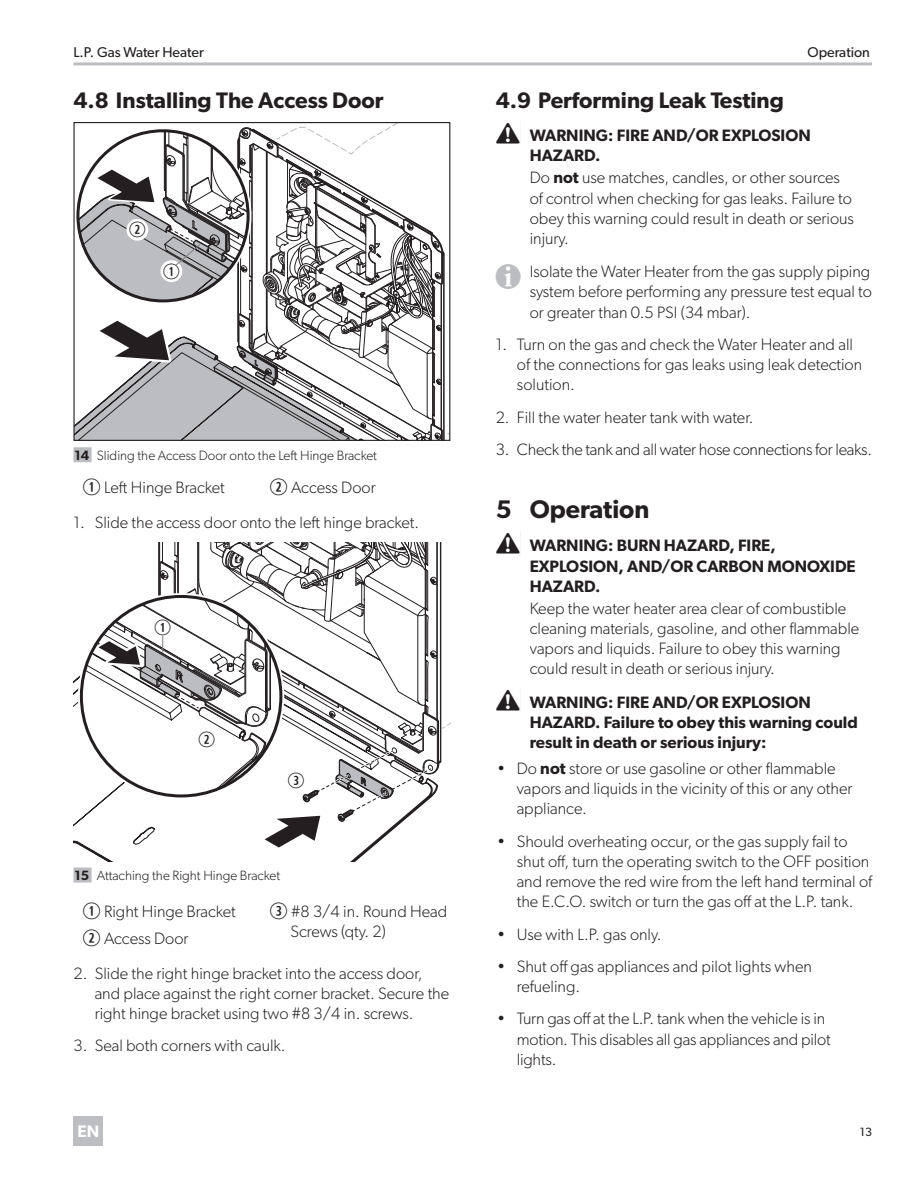
<style>
.page{position:relative;width:918px;height:1188px;background:#fff}
.page>*{position:absolute;margin:0;border:0;box-sizing:border-box;transform-origin:0 0}
.t1{font:600 25.5px "Gibson";color:#231f20}
.t2{font:600 22.5px "Gibson";color:#231f20}
.CalloutList{font:22.5px "Combi Numerals";color:#231f20}
.Callout{font:21px "Combi Numerals";color:#231f20}
.t3{font:600 16.65px "Gibson";color:#fff}
.Safety_D_W_C-Body{font:300 16.5px/20.2px "Gibson";color:#231f20}
.t4{font:600 16.5px/20.2px "Gibson";color:#231f20}
.CalloutList-2{font:300 16.5px "Gibson";color:#231f20}
.t5{font:14.25px "Gibson";color:#231f20}
.t6{font:300 13.5px "Gibson";color:#231f20}
.t7{font:12px "Gibson";color:#231f20}
.s1{font-weight:600}
.s2{font-family:"Waeco Piktogramme";font-weight:400;font-size:30px;color:#bcbdc0}
.s3{font-family:"Combi Numerals";font-weight:400;font-size:22.5px}
</style>
<div class="page">
<hr style="left:73px;top:62px;width:799px;height:3px;background:#bcbdc0">
<div style="left:74px;top:1116px;width:29px;height:30px;background:#bdbec1"></div>
<div style="left:73px;top:447px;width:19px;height:15px;background:#bcbdc0"></div>
<div style="left:73px;top:868px;width:19px;height:15px;background:#bcbdc0"></div>
<svg style="left:74px;top:123px;width:376px;height:318px"></svg>
<svg style="left:81px;top:542px;width:369px;height:307px"></svg>
<svg style="left:495px;top:120px;width:26px;height:25px"></svg>
<svg style="left:495px;top:531px;width:26px;height:24px"></svg>
<svg style="left:495px;top:687px;width:26px;height:25px"></svg>
<p class="t5" style="left:73px;top:44px;width:132px">L. P. Gas Water Heater</p>
<p class="t5" style="left:808px;top:44px;width:64px">Operation</p>
<p class="t2" style="left:73px;top:86px;width:312px">4.8 Installing The Access Door</p>
<p class="t2" style="left:496px;top:86px;width:290px">4.9 Performing Leak Testing</p>
<p class="t4" style="left:530px;top:125px;width:282px">WARNING: FIRE AND/OR EXPLOSION<br>HAZARD.</p>
<p class="Safety_D_W_C-Body" style="left:530px;top:167px;width:326px">Do <span class="s1">not</span> use matches, candles, or other sources of control when checking for gas leaks. Failure to obey this warning could result in death or serious injury.</p>
<p class="Safety_D_W_C-Body" style="left:530px;top:261px;width:344px;text-align:justify;text-indent:-34px"><span class="s2">I</span>Isolate the Water Heater from the gas supply piping system before performing any pressure test equal to or greater than 0.5 PSI (34 mbar).</p>
<p class="Safety_D_W_C-Body" style="left:517px;top:334px;width:347px;text-indent:-21px">1. Turn on the gas and check the Water Heater and all of the connections for gas leaks using leak detection solution.</p>
<p class="Safety_D_W_C-Body" style="left:496px;top:407px;width:259px">2. Fill the water heater tank with water.</p>
<p class="Safety_D_W_C-Body" style="left:496px;top:439px;width:378px">3. Check the tank and all water hose connections for leaks.</p>
<p class="Callout" style="left:129px;top:222px;width:19px">W</p>
<p class="Callout" style="left:163px;top:263px;width:19px">Q</p>
<p class="t6" style="left:75px;top:447px;width:304px"><span class="s1">14</span> Sliding the Access Door onto the Left Hinge Bracket</p>
<p class="CalloutList-2" style="left:82px;top:477px;width:144px"><span class="s3">Q</span> Left Hinge Bracket</p>
<p class="CalloutList-2" style="left:270px;top:477px;width:108px"><span class="s3">W</span> Access Door</p>
<p class="Safety_D_W_C-Body" style="left:73px;top:512px;width:347px">1. Slide the access door onto the left hinge bracket.</p>
<p class="t1" style="left:496px;top:494px;width:155px">5 Operation</p>
<p class="t4" style="left:530px;top:535px;width:328px">WARNING: BURN HAZARD, FIRE,<br>EXPLOSION, AND/OR CARBON MONOXIDE<br>HAZARD.</p>
<p class="Safety_D_W_C-Body" style="left:530px;top:598px;width:331px">Keep the water heater area clear of combustible cleaning materials, gasoline, and other flammable vapors and liquids. Failure to obey this warning could result in death or serious injury.</p>
<p class="t4" style="left:530px;top:692px;width:330px">WARNING: FIRE AND/OR EXPLOSION<br>HAZARD. Failure to obey this warning could result in death or serious injury:</p>
<p class="Safety_D_W_C-Body" style="left:517px;top:758px;width:337px;text-indent:-20px">• Do <span class="s1">not</span> store or use gasoline or other flammable vapors and liquids in the vicinity of this or any other appliance.</p>
<p class="Safety_D_W_C-Body" style="left:517px;top:831px;width:357px;text-indent:-20px">• Should overheating occur, or the gas supply fail to shut off, turn the operating switch to the OFF position and remove the red wire from the left hand terminal of the E.C.O. switch or turn the gas off at the L.P. tank.</p>
<p class="Safety_D_W_C-Body" style="left:497px;top:924px;width:166px">• Use with L.P. gas only.</p>
<p class="Safety_D_W_C-Body" style="left:517px;top:956px;width:297px;text-indent:-20px">• Shut off gas appliances and pilot lights when refueling.</p>
<p class="Safety_D_W_C-Body" style="left:517px;top:1008px;width:315px;text-indent:-20px">• Turn gas off at the L.P. tank when the vehicle is in motion. This disables all gas appliances and pilot lights.</p>
<p class="Callout" style="left:154px;top:619px;width:19px">Q</p>
<p class="Callout" style="left:198px;top:731px;width:19px">W</p>
<p class="Callout" style="left:288px;top:773px;width:19px">E</p>
<p class="t6" style="left:75px;top:868px;width:207px"><span class="s1">15</span> Attaching the Right Hinge Bracket</p>
<p class="CalloutList-2" style="left:82px;top:901px;width:155px"><span class="s3">Q</span> Right Hinge Bracket</p>
<p class="CalloutList-2" style="left:270px;top:901px;width:179px"><span class="s3">E</span> #8 3/4 in. Round Head</p>
<p class="CalloutList" style="left:82px;top:929px;width:20px">W</p>
<p class="CalloutList-2" style="left:291px;top:921px;width:97px">Screws (qty. 2)</p>
<p class="CalloutList-2" style="left:104px;top:928px;width:86px">Access Door</p>
<p class="Safety_D_W_C-Body" style="left:95px;top:963px;width:356px;text-indent:-21px">2. Slide the right hinge bracket into the access door, and place against the right corner bracket. Secure the right hinge bracket using two #8 3/4 in. screws.</p>
<p class="Safety_D_W_C-Body" style="left:73px;top:1035px;width:214px">3. Seal both corners with caulk.</p>
<p class="t3" style="left:78px;top:1121px;width:23px">EN</p>
<p class="t7" style="left:860px;top:1125px;width:14px">13</p>
</div>
